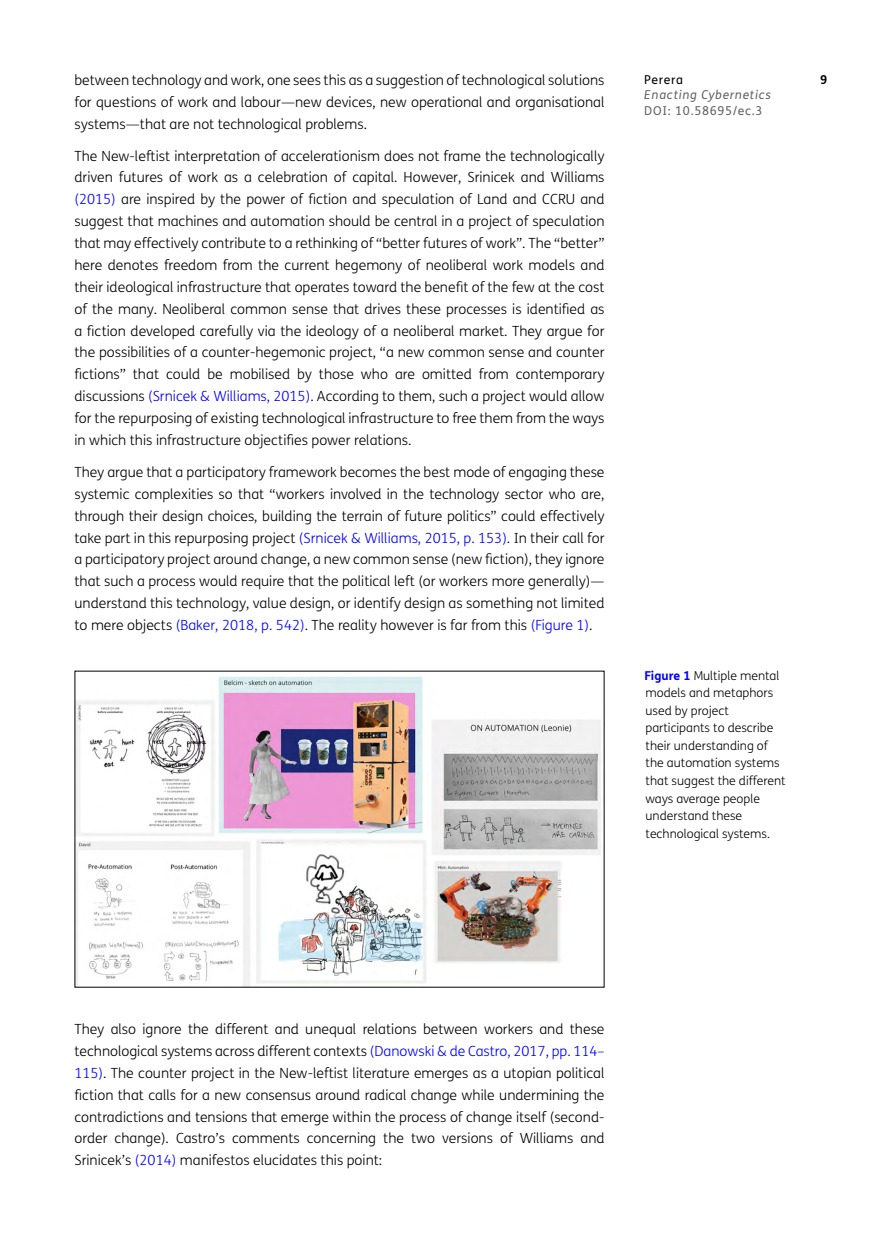
<style>
.page{position:relative;width:869px;height:1241px;background:#fff}
.page>*{position:absolute;margin:0;border:0;box-sizing:border-box;transform-origin:0 0}
.Body_Copy{font:300 14px/21.9px "FS Me";color:#000;text-align:justify}
.Figure_copy{font:300 12.25px/17.5px "FS Me";color:#000}
.t1{font:italic 12.25px "FS Me";letter-spacing:.06em;color:#636466}
.t2{font:12.25px "FS Me";letter-spacing:.06em;color:#636466}
.t3{font:12.25px "FS Me";letter-spacing:.045em;color:#000}
.t4{font:700 12.25px "FS Me";color:#000}
.s1{color:#00f}
.s2{font-weight:700;color:#00f}
</style>
<div class="page">
<img style="left:76px;top:676px;width:525px;height:309px">
<p class="Body_Copy" style="left:74px;top:69px;width:531px">between technology and work, one sees this as a suggestion of technological solutions for questions of work and labour—new devices, new operational and organisational systems—that are not technological problems.</p>
<p class="Body_Copy" style="left:74px;top:145px;width:531px">The New-leftist interpretation of accelerationism does not frame the technologically driven futures of work as a celebration of capital. However, Srinicek and Williams <span class="s1">(2015)</span> are inspired by the power of fiction and speculation of Land and CCRU and suggest that machines and automation should be central in a project of speculation that may effectively contribute to a rethinking of “better futures of work”. The “better” here denotes freedom from the current hegemony of neoliberal work models and their ideological infrastructure that operates toward the benefit of the few at the cost of the many. Neoliberal common sense that drives these processes is identified as a fiction developed carefully via the ideology of a neoliberal market. They argue for the possibilities of a counter-hegemonic project, “a new common sense and counter fictions” that could be mobilised by those who are omitted from contemporary discussions <span class="s1">(Srnicek &amp; Williams, 2015)</span>. According to them, such a project would allow for the repurposing of existing technological infrastructure to free them from the ways in which this infrastructure objectifies power relations.</p>
<p class="Body_Copy" style="left:74px;top:461px;width:531px">They argue that a participatory framework becomes the best mode of engaging these systemic complexities so that “workers involved in the technology sector who are, through their design choices, building the terrain of future politics” could effectively take part in this repurposing project <span class="s1">(Srnicek &amp; Williams, 2015, p. 153)</span>. In their call for a participatory project around change, a new common sense (new fiction), they ignore that such a process would require that the political left (or workers more generally)— understand this technology, value design, or identify design as something not limited to mere objects <span class="s1">(Baker, 2018, p. 542)</span>. The reality however is far from this <span class="s1">(Figure 1)</span>.</p>
<p class="t3" style="left:644px;top:72px;width:40px">Perera</p>
<p class="t4" style="left:819px;top:72px;width:9px">9</p>
<p class="t1" style="left:644px;top:88px;width:128px">Enacting Cybernetics</p>
<p class="t2" style="left:644px;top:104px;width:120px">DOI: 10.58695/ec.3</p>
<p class="Figure_copy" style="left:644px;top:667px;width:142px"><span class="s2">Figure 1</span> Multiple mental models and metaphors used by project participants to describe their understanding of the automation systems that suggest the different ways average people understand these technological systems.</p>
<p class="Body_Copy" style="left:74px;top:1018px;width:531px">They also ignore the different and unequal relations between workers and these technological systems across different contexts <span class="s1">(Danowski &amp; de Castro, 2017, pp. 114– 115)</span>. The counter project in the New-leftist literature emerges as a utopian political fiction that calls for a new consensus around radical change while undermining the contradictions and tensions that emerge within the process of change itself (second&shy;order change). Castro’s comments concerning the two versions of Williams and Srinicek’s <span class="s1">(2014)</span> manifestos elucidates this point:</p>
</div>
